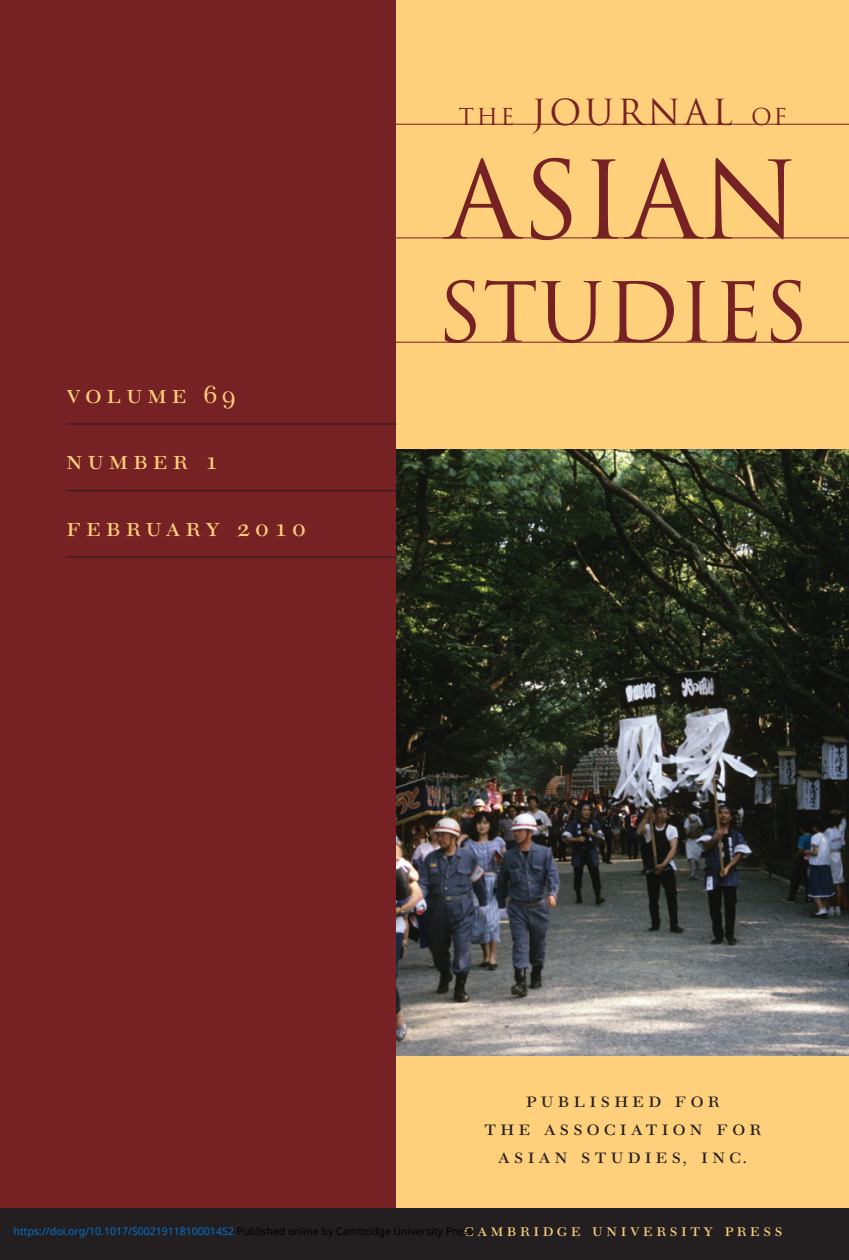
<style>
.page{position:relative;width:849px;height:1260px;background:#fff}
.page>*{position:absolute;margin:0;border:0;box-sizing:border-box;transform-origin:0 0}
.t1{font:105px "Trajan";color:#762123}
.t2{font:80.5px "Trajan";color:#762123}
.t3{font:35px "Trajan";letter-spacing:.1em;color:#762123}
.t4{font:26.25px "New Caledonia SC";letter-spacing:.2em;color:#ffd07b}
.t5{font:21px/28px "New Caledonia SC";letter-spacing:.2em;color:#231f20;text-align:center}
.t6{font:10.5px "Noto Sans";color:#0172cf}
.s1{font-size:22.75px}
.s2{color:#000}
.s3{font-family:"New Caledonia SC";font-size:17.5px;color:#ffd07b}
</style>
<div class="page">
<div style="left:0;top:0;width:848px;height:1260px;background:#762123"></div>
<div style="left:0;top:1208px;width:848px;height:52px;background:#231f20"></div>
<div style="left:396px;top:0;width:452px;height:585px;background:#ffd07b"></div>
<div style="left:396px;top:722px;width:452px;height:486px;background:#ffd07b"></div>
<hr style="left:394px;top:124px;width:454px;height:1px;background:#762123">
<hr style="left:396px;top:237px;width:452px;height:1px;background:#762123">
<hr style="left:396px;top:342px;width:452px;height:1px;background:#762123">
<hr style="left:66px;top:424px;width:330px;height:1px;background:#231f20">
<hr style="left:66px;top:490px;width:330px;height:1px;background:#231f20">
<hr style="left:66px;top:557px;width:330px;height:1px;background:#231f20">
<img style="left:396px;top:449px;width:452px;height:606px">
<h3 class="t3" style="left:458px;top:93px;width:330px"><span class="s1">THE</span> JOURNAL <span class="s1">OF</span></h3>
<h3 class="t4" style="left:66px;top:383px;width:170px">volume 69</h3>
<h3 class="t4" style="left:66px;top:450px;width:153px">number 1</h3>
<h3 class="t4" style="left:66px;top:516px;width:240px">february 2010</h3>
<h1 class="t1" style="left:446px;top:141px;width:355px">ASIAN</h1>
<h2 class="t2" style="left:436px;top:267px;width:373px">STUDIES</h2>
<h3 class="t5" style="left:484px;top:1088px;width:278px">published for<br>the association for asian studies, inc.</h3>
<p class="t6" style="left:14px;top:1224px;width:770px">https://doi.org/10.1017/S0021911810001452 <span class="s2">Published online by Cambridge University Press</span><span class="s3">c a m b r i d g e u n i v e r s i t y p r e s s</span></p>
</div>
